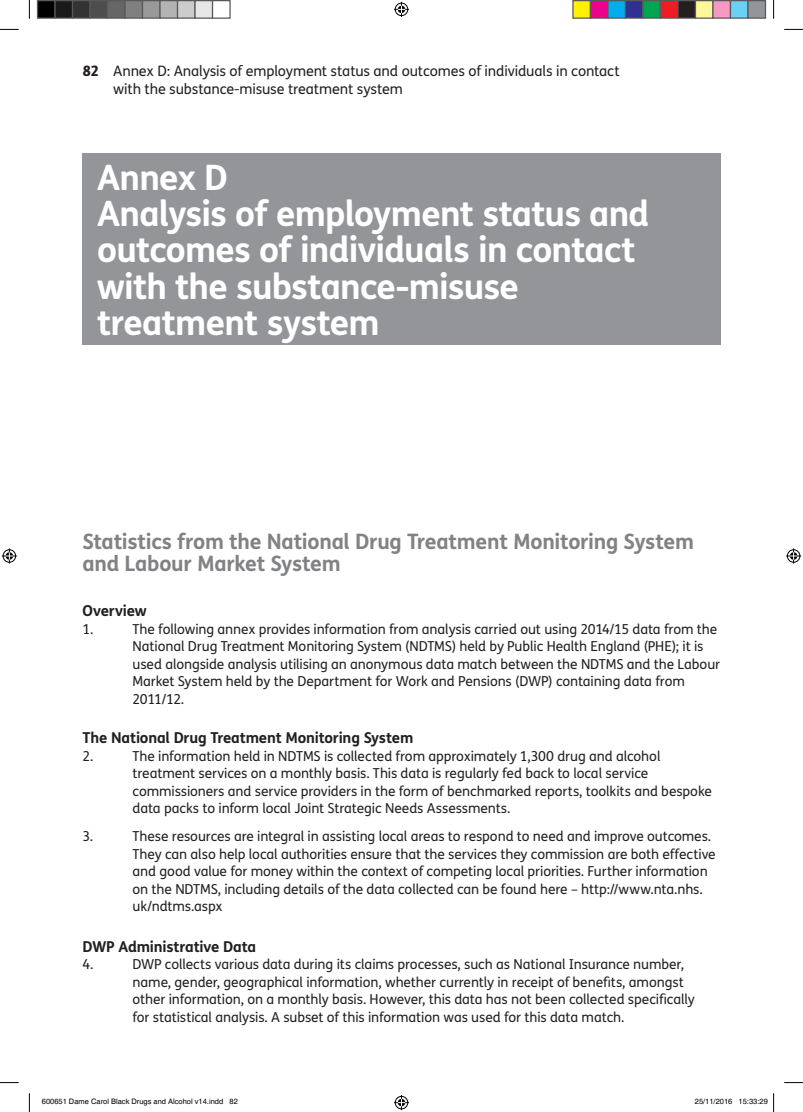
<style>
.page{position:relative;width:803px;height:1112px;background:#fff}
.page>*{position:absolute;margin:0;border:0;box-sizing:border-box;transform-origin:0 0}
.t1{font:700 35px/36.2px "FS Me";letter-spacing:-.02em;color:#fff}
.t2{font:700 21.25px/22.5px "FS Me";letter-spacing:-.015em;color:#808285}
.t3{font:700 15px "FS Me";letter-spacing:-.01em;color:#231f20}
.t4{font:14.38px/18.1px "FS Me";letter-spacing:-.01em;color:#231f20}
.t5{font:13.75px/17.5px "FS Me";letter-spacing:-.01em;color:#231f20}
.t6{font:7.5px "Helvetica";color:#000}
.s1{font-weight:800}
</style>
<div class="page">
<div style="left:83px;top:153px;width:638px;height:192px;background:#939598"></div>
<svg style="left:0;top:29px;width:19px;height:1px"></svg>
<svg style="left:784px;top:29px;width:19px;height:1px"></svg>
<svg style="left:0;top:1082px;width:19px;height:1px"></svg>
<svg style="left:784px;top:1082px;width:19px;height:1px"></svg>
<svg style="left:29px;top:0;width:1px;height:19px"></svg>
<svg style="left:29px;top:1093px;width:1px;height:18px"></svg>
<svg style="left:773px;top:0;width:1px;height:19px"></svg>
<svg style="left:394px;top:2px;width:15px;height:15px"></svg>
<svg style="left:394px;top:1095px;width:15px;height:14px"></svg>
<svg style="left:2px;top:548px;width:15px;height:15px"></svg>
<svg style="left:786px;top:548px;width:15px;height:15px"></svg>
<div style="left:38px;top:1px;width:17px;height:17px;background:#000"></div>
<div style="left:37px;top:0;width:19px;height:19px;border:1px solid #595959"></div>
<div style="left:55px;top:1px;width:18px;height:17px;background:#1a1a1a"></div>
<div style="left:54px;top:0;width:19px;height:19px;border:1px solid #595959"></div>
<div style="left:73px;top:1px;width:17px;height:17px;background:#333"></div>
<div style="left:72px;top:0;width:19px;height:19px;border:1px solid #595959"></div>
<div style="left:90px;top:1px;width:18px;height:17px;background:#4d4d4d"></div>
<div style="left:89px;top:0;width:19px;height:19px;border:1px solid #595959"></div>
<div style="left:108px;top:1px;width:17px;height:17px;background:#666"></div>
<div style="left:107px;top:0;width:19px;height:19px;border:1px solid #595959"></div>
<div style="left:125px;top:1px;width:18px;height:17px;background:#808080"></div>
<div style="left:124px;top:0;width:19px;height:19px;border:1px solid #595959"></div>
<div style="left:143px;top:1px;width:17px;height:17px;background:#999"></div>
<div style="left:142px;top:0;width:19px;height:19px;border:1px solid #595959"></div>
<div style="left:160px;top:1px;width:18px;height:17px;background:#b3b3b3"></div>
<div style="left:159px;top:0;width:19px;height:19px;border:1px solid #595959"></div>
<div style="left:178px;top:1px;width:17px;height:17px;background:#ccc"></div>
<div style="left:177px;top:0;width:19px;height:19px;border:1px solid #595959"></div>
<div style="left:195px;top:1px;width:18px;height:17px;background:#e6e6e6"></div>
<div style="left:194px;top:0;width:19px;height:19px;border:1px solid #595959"></div>
<div style="left:212px;top:0;width:19px;height:19px;border:1px solid #595959"></div>
<div style="left:573px;top:1px;width:17px;height:17px;background:#fff101"></div>
<div style="left:572px;top:0;width:19px;height:19px;border:1px solid #595959"></div>
<div style="left:590px;top:1px;width:18px;height:17px;background:#ed028c"></div>
<div style="left:590px;top:0;width:18px;height:19px;border:1px solid #595959"></div>
<div style="left:608px;top:1px;width:17px;height:17px;background:#00aeef"></div>
<div style="left:607px;top:0;width:19px;height:19px;border:1px solid #595959"></div>
<div style="left:625px;top:1px;width:18px;height:17px;background:#2e3092"></div>
<div style="left:625px;top:0;width:18px;height:19px;border:1px solid #595959"></div>
<div style="left:643px;top:1px;width:17px;height:17px;background:#00a54f"></div>
<div style="left:642px;top:0;width:19px;height:19px;border:1px solid #595959"></div>
<div style="left:660px;top:1px;width:18px;height:17px;background:#ee1d23"></div>
<div style="left:660px;top:0;width:18px;height:19px;border:1px solid #595959"></div>
<div style="left:678px;top:1px;width:17px;height:17px;background:#231f20"></div>
<div style="left:677px;top:0;width:19px;height:19px;border:1px solid #595959"></div>
<div style="left:695px;top:1px;width:18px;height:17px;background:#fff79a"></div>
<div style="left:695px;top:0;width:18px;height:19px;border:1px solid #595959"></div>
<div style="left:713px;top:1px;width:17px;height:17px;background:#f499c2"></div>
<div style="left:712px;top:0;width:19px;height:19px;border:1px solid #595959"></div>
<div style="left:730px;top:1px;width:18px;height:17px;background:#6bcff6"></div>
<div style="left:730px;top:0;width:18px;height:19px;border:1px solid #595959"></div>
<div style="left:748px;top:1px;width:17px;height:17px;background:#939598"></div>
<div style="left:747px;top:0;width:19px;height:19px;border:1px solid #595959"></div>
<svg style="left:773px;top:1093px;width:1px;height:18px"></svg>
<p class="t4" style="left:113px;top:61px;width:508px;text-indent:-31px"><span class="s1">82</span> Annex D: Analysis of employment status and outcomes of individuals in contact with the substance-misuse treatment system</p>
<h1 class="t1" style="left:97px;top:157px;width:554px">Annex D<br>Analysis of employment status and outcomes of individuals in contact with the substance-misuse treatment system</h1>
<h2 class="t2" style="left:83px;top:529px;width:613px">Statistics from the National Drug Treatment Monitoring System and Labour Market System</h2>
<p class="t3" style="left:83px;top:599px;width:66px">Overview</p>
<p class="t5" style="left:83px;top:619px;width:12px">1.</p>
<p class="t5" style="left:133px;top:619px;width:589px">The following annex provides information from analysis carried out using 2014/15 data from the National Drug Treatment Monitoring System (NDTMS) held by Public Health England (PHE); it is used alongside analysis utilising an anonymous data match between the NDTMS and the Labour Market System held by the Department for Work and Pensions (DWP) containing data from 2011/12.</p>
<p class="t3" style="left:83px;top:726px;width:332px">The National Drug Treatment Monitoring System</p>
<p class="t5" style="left:83px;top:746px;width:12px">2.</p>
<p class="t5" style="left:133px;top:746px;width:581px">The information held in NDTMS is collected from approximately 1,300 drug and alcohol treatment services on a monthly basis. This data is regularly fed back to local service commissioners and service providers in the form of benchmarked reports, toolkits and bespoke data packs to inform local Joint Strategic Needs Assessments.</p>
<p class="t5" style="left:83px;top:827px;width:12px">3.</p>
<p class="t5" style="left:133px;top:827px;width:585px">These resources are integral in assisting local areas to respond to need and improve outcomes.<br>They can also help local authorities ensure that the services they commission are both effective and good value for money within the context of competing local priorities. Further information on the NDTMS, including details of the data collected can be found here – http://www.nta.nhs. uk/ndtms.aspx</p>
<p class="t3" style="left:83px;top:934px;width:175px">DWP Administrative Data</p>
<p class="t5" style="left:83px;top:955px;width:12px">4.</p>
<p class="t5" style="left:133px;top:955px;width:564px">DWP collects various data during its claims processes, such as National Insurance number, name, gender, geographical information, whether currently in receipt of benefits, amongst other information, on a monthly basis. However, this data has not been collected specifically for statistical analysis. A subset of this information was used for this data match.</p>
<p class="t6" style="left:42px;top:1097px;width:197px">600651 Dame Carol Black Drugs and Alcohol v14.indd 82</p>
<p class="t6" style="left:695px;top:1097px;width:74px">25/11/2016 15:33:29</p>
</div>
